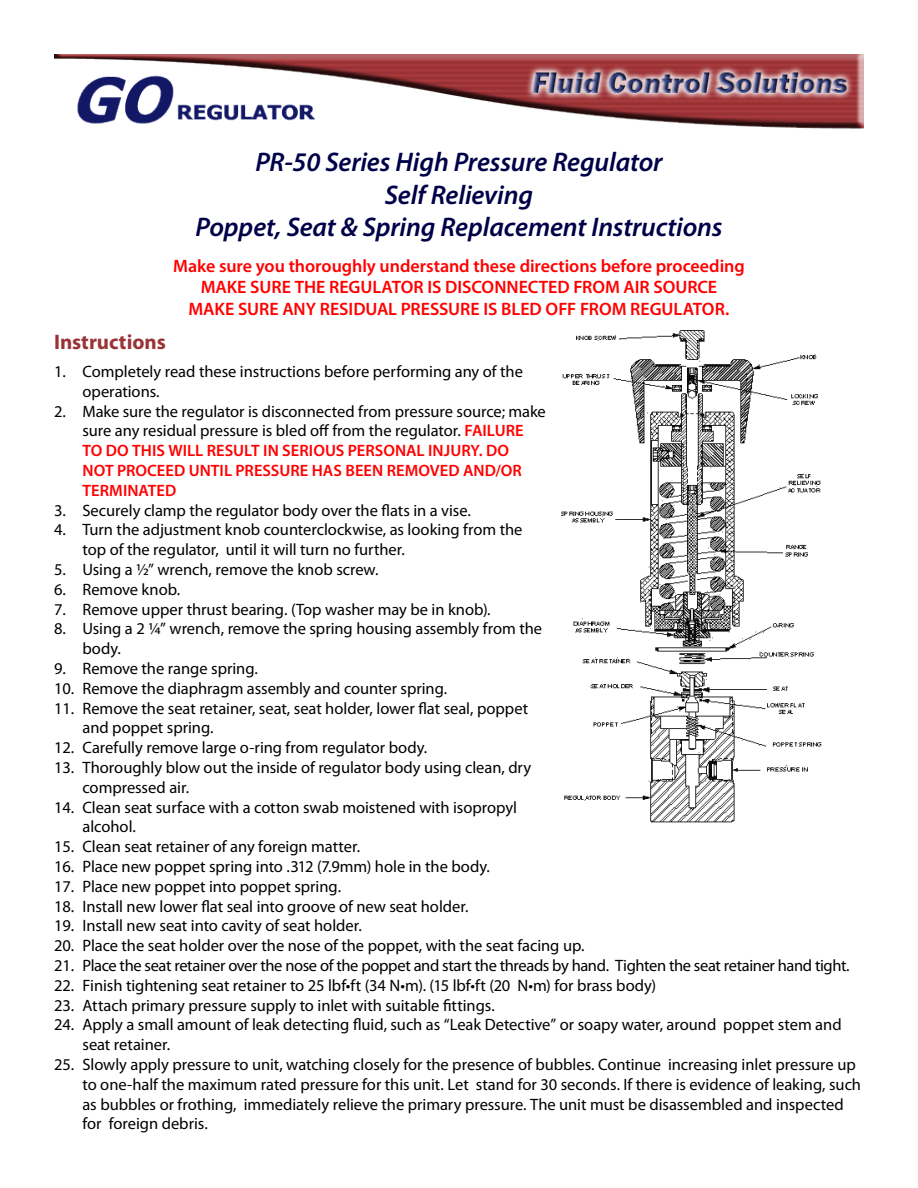
<style>
.page{position:relative;width:918px;height:1188px;background:#fff}
.page>*{position:absolute;margin:0;border:0;box-sizing:border-box;transform-origin:0 0}
.t1{font:italic 600 27px/32.4px "Myriad Pro";letter-spacing:-.005em;color:#000048;text-align:center}
.t2{font:700 21px "Myriad Pro";color:#9a3336}
.t3{font:600 18px/21.6px "Myriad Pro";letter-spacing:-.005em;color:#f00;text-align:center}
.t4{font:16.5px/19.8px "Myriad Pro";letter-spacing:-.005em;color:#000}
.s1{font-weight:600;color:#f00}
</style>
<div class="page">
<img style="left:54px;top:54px;width:810px;height:75px">
<img style="left:562px;top:330px;width:260px;height:493px">
<h1 class="t1" style="left:195px;top:146px;width:529px">PR-50 Series High Pressure Regulator<br>Self Relieving<br>Poppet, Seat &amp; Spring Replacement Instructions</h1>
<p class="t3" style="left:173px;top:254px;width:573px">Make sure you thoroughly understand these directions before proceeding<br>MAKE SURE THE REGULATOR IS DISCONNECTED FROM AIR SOURCE<br>MAKE SURE ANY RESIDUAL PRESSURE IS BLED OFF FROM REGULATOR.</p>
<p class="t2" style="left:54px;top:328px;width:113px">Instructions</p>
<p class="t4" style="left:82px;top:361px;width:465px">Completely read these instructions before performing any of the operations.<br>Make sure the regulator is disconnected from pressure source; make sure any residual pressure is bled off from the regulator. <span class="s1">FAILURE TO DO THIS WILL RESULT IN SERIOUS PERSONAL INJURY. DO<br>NOT PROCEED UNTIL PRESSURE HAS BEEN REMOVED AND/OR TERMINATED</span></p>
<p class="t4" style="left:82px;top:500px;width:780px">Securely clamp the regulator body over the flats in a vise.<br>Turn the adjustment knob counterclockwise, as looking from the<br>top of the regulator, until it will turn no further.<br>Using a ½” wrench, remove the knob screw.<br>Remove knob.<br>Remove upper thrust bearing. (Top washer may be in knob).<br>Using a 2 ¼” wrench, remove the spring housing assembly from the<br>body.<br>Remove the range spring.<br>Remove the diaphragm assembly and counter spring.<br>Remove the seat retainer, seat, seat holder, lower flat seal, poppet<br>and poppet spring.<br>Carefully remove large o-ring from regulator body.<br>Thoroughly blow out the inside of regulator body using clean, dry<br>compressed air.<br>Clean seat surface with a cotton swab moistened with isopropyl<br>alcohol.<br>Clean seat retainer of any foreign matter.<br>Place new poppet spring into .312 (7.9mm) hole in the body.<br>Place new poppet into poppet spring.<br>Install new lower flat seal into groove of new seat holder.<br>Install new seat into cavity of seat holder.<br>Place the seat holder over the nose of the poppet, with the seat facing up.<br>Place the seat retainer over the nose of the poppet and start the threads by hand. Tighten the seat retainer hand tight.<br>Finish tightening seat retainer to 25 lbf•ft (34 N•m). (15 lbf•ft (20 N•m) for brass body)<br>Attach primary pressure supply to inlet with suitable fittings.<br>Apply a small amount of leak detecting fluid, such as “Leak Detective” or soapy water, around poppet stem and seat retainer.<br>Slowly apply pressure to unit, watching closely for the presence of bubbles. Continue increasing inlet pressure up to one-half the maximum rated pressure for this unit. Let stand for 30 seconds. If there is evidence of leaking, such as bubbles or frothing, immediately relieve the primary pressure. The unit must be disassembled and inspected for foreign debris.</p>
<p class="t4" style="left:54px;top:361px;width:13px">1.</p>
<p class="t4" style="left:54px;top:401px;width:13px">2.</p>
<p class="t4" style="left:54px;top:500px;width:13px">3.<br>4.</p>
<p class="t4" style="left:54px;top:559px;width:13px;text-align:justify">5.<br>6.<br>7.<br>8.</p>
<p class="t4" style="left:54px;top:658px;width:22px">9.<br>10.<br>11.</p>
<p class="t4" style="left:54px;top:737px;width:22px">12.<br>13.</p>
<p class="t4" style="left:54px;top:797px;width:22px">14.</p>
<p class="t4" style="left:54px;top:836px;width:22px;text-align:justify">15.<br>16.<br>17.<br>18.<br>19.<br>20.<br>21.<br>22.<br>23.<br>24.</p>
<p class="t4" style="left:54px;top:1054px;width:22px">25.</p>
</div>
